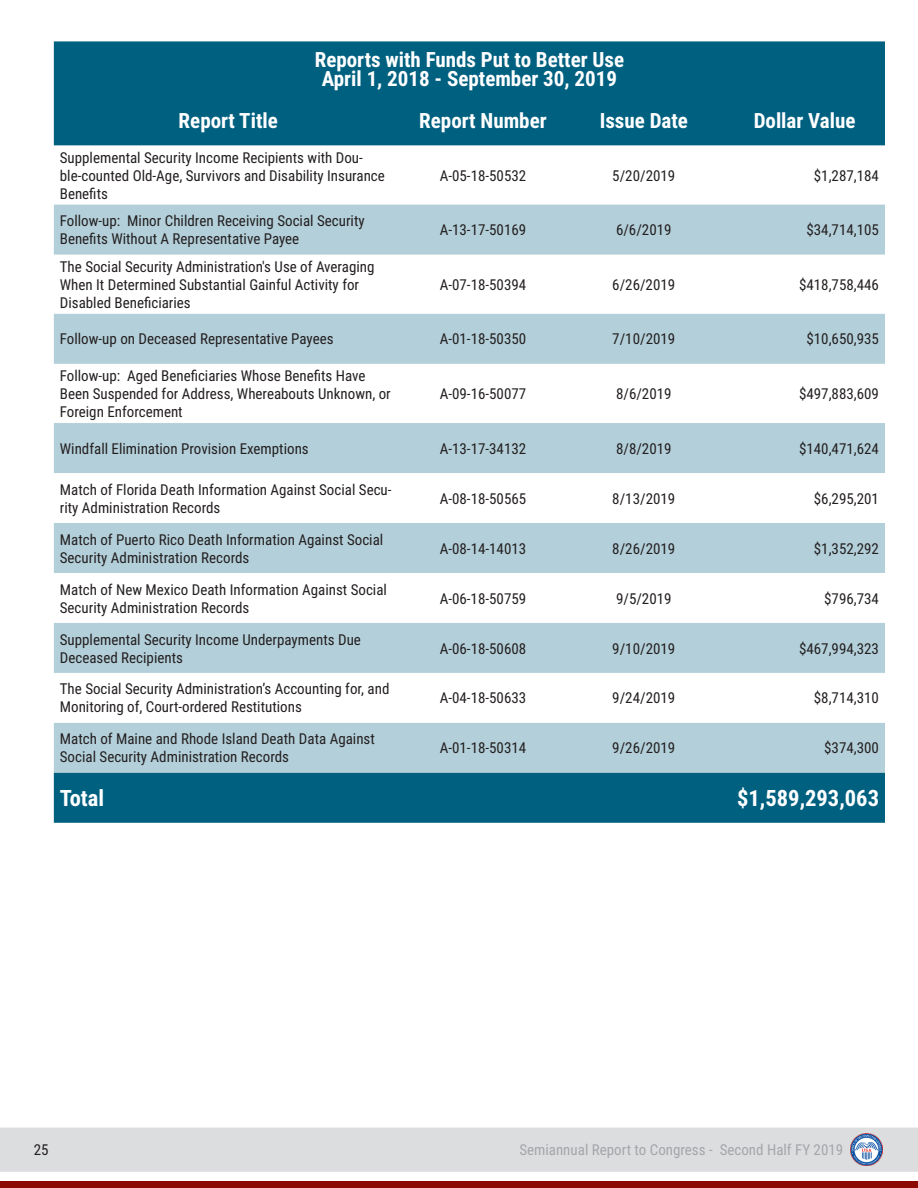
<style>
.page{position:relative;width:918px;height:1188px;background:#fff}
.page>*{position:absolute;margin:0;border:0;box-sizing:border-box;transform-origin:0 0}
.t1{font:700 22.5px "Roboto Condensed";color:#fff}
.t2{font:700 21px "Roboto Condensed";color:#fff}
.t3{font:15px/18px "Roboto Condensed";color:#231f20}
.t4{font:15px "Roboto Condensed";color:#a5a6aa}
</style>
<div class="page">
<div style="left:0;top:1182px;width:918px;height:6px;background:#8b0a02"></div>
<div style="left:0;top:1128px;width:918px;height:44px;background:#dcdddf"></div>
<img style="left:851px;top:1134px;width:31px;height:31px">
<div style="left:54px;top:41px;width:831px;height:104px;background:#006080"></div>
<svg style="left:54px;top:205px;width:831px;height:568px;fill:#b3cfd9"></svg>
<div style="left:54px;top:773px;width:831px;height:50px;background:#006080"></div>
<p class="t2" style="left:315px;top:44px;width:311px">Reports with Funds Put to Better Use</p>
<p class="t2" style="left:322px;top:64px;width:297px">April 1, 2018 - September 30, 2019</p>
<p class="t2" style="left:179px;top:106px;width:101px">Report Title</p>
<p class="t2" style="left:419px;top:106px;width:129px">Report Number</p>
<p class="t2" style="left:600px;top:106px;width:90px">Issue Date</p>
<p class="t2" style="left:754px;top:106px;width:103px">Dollar Value</p>
<p class="t3" style="left:60px;top:148px;width:327px">Supplemental Security Income Recipients with Dou&shy;ble-counted Old-Age, Survivors and Disability Insurance<br>Benefits</p>
<p class="t3" style="left:440px;top:166px;width:88px">A-05-18-50532</p>
<p class="t3" style="left:612px;top:166px;width:64px">5/20/2019</p>
<p class="t3" style="left:814px;top:166px;width:67px">$1,287,184</p>
<p class="t3" style="left:60px;top:211px;width:306px">Follow-up: Minor Children Receiving Social Security<br>Benefits Without A Representative Payee</p>
<p class="t3" style="left:440px;top:220px;width:88px">A-13-17-50169</p>
<p class="t3" style="left:616px;top:220px;width:57px">6/6/2019</p>
<p class="t3" style="left:806px;top:220px;width:74px">$34,714,105</p>
<p class="t3" style="left:60px;top:257px;width:316px">The Social Security Administration's Use of Averaging<br>When It Determined Substantial Gainful Activity for<br>Disabled Beneficiaries</p>
<p class="t3" style="left:440px;top:275px;width:88px">A-07-18-50394</p>
<p class="t3" style="left:612px;top:275px;width:64px">6/26/2019</p>
<p class="t3" style="left:799px;top:275px;width:81px">$418,758,446</p>
<p class="t3" style="left:60px;top:330px;width:275px">Follow-up on Deceased Representative Payees</p>
<p class="t3" style="left:440px;top:330px;width:88px">A-01-18-50350</p>
<p class="t3" style="left:612px;top:330px;width:64px">7/10/2019</p>
<p class="t3" style="left:806px;top:330px;width:74px">$10,650,935</p>
<p class="t3" style="left:60px;top:366px;width:333px">Follow-up: Aged Beneficiaries Whose Benefits Have<br>Been Suspended for Address, Whereabouts Unknown, or<br>Foreign Enforcement</p>
<p class="t3" style="left:440px;top:384px;width:88px">A-09-16-50077</p>
<p class="t3" style="left:616px;top:384px;width:57px">8/6/2019</p>
<p class="t3" style="left:799px;top:384px;width:81px">$497,883,609</p>
<p class="t3" style="left:60px;top:439px;width:250px">Windfall Elimination Provision Exemptions</p>
<p class="t3" style="left:440px;top:439px;width:88px">A-13-17-34132</p>
<p class="t3" style="left:616px;top:439px;width:57px">8/8/2019</p>
<p class="t3" style="left:799px;top:439px;width:81px">$140,471,624</p>
<p class="t3" style="left:60px;top:480px;width:333px">Match of Florida Death Information Against Social Secu&shy;rity Administration Records</p>
<p class="t3" style="left:440px;top:489px;width:88px">A-08-18-50565</p>
<p class="t3" style="left:612px;top:489px;width:64px">8/13/2019</p>
<p class="t3" style="left:814px;top:489px;width:67px">$6,295,201</p>
<p class="t3" style="left:60px;top:530px;width:325px">Match of Puerto Rico Death Information Against Social<br>Security Administration Records</p>
<p class="t3" style="left:440px;top:539px;width:88px">A-08-14-14013</p>
<p class="t3" style="left:612px;top:539px;width:64px">8/26/2019</p>
<p class="t3" style="left:814px;top:539px;width:67px">$1,352,292</p>
<p class="t3" style="left:60px;top:580px;width:329px">Match of New Mexico Death Information Against Social<br>Security Administration Records</p>
<p class="t3" style="left:440px;top:589px;width:88px">A-06-18-50759</p>
<p class="t3" style="left:616px;top:589px;width:57px">9/5/2019</p>
<p class="t3" style="left:824px;top:589px;width:56px">$796,734</p>
<p class="t3" style="left:60px;top:630px;width:303px">Supplemental Security Income Underpayments Due<br>Deceased Recipients</p>
<p class="t3" style="left:440px;top:639px;width:88px">A-06-18-50608</p>
<p class="t3" style="left:612px;top:639px;width:64px">9/10/2019</p>
<p class="t3" style="left:799px;top:639px;width:81px">$467,994,323</p>
<p class="t3" style="left:60px;top:680px;width:331px">The Social Security Administration’s Accounting for, and<br>Monitoring of, Court-ordered Restitutions</p>
<p class="t3" style="left:440px;top:689px;width:88px">A-04-18-50633</p>
<p class="t3" style="left:612px;top:689px;width:64px">9/24/2019</p>
<p class="t3" style="left:814px;top:689px;width:67px">$8,714,310</p>
<p class="t3" style="left:60px;top:730px;width:317px">Match of Maine and Rhode Island Death Data Against<br>Social Security Administration Records</p>
<p class="t3" style="left:440px;top:739px;width:88px">A-01-18-50314</p>
<p class="t3" style="left:612px;top:739px;width:64px">9/26/2019</p>
<p class="t3" style="left:824px;top:739px;width:56px">$374,300</p>
<p class="t1" style="left:60px;top:782px;width:46px">Total</p>
<p class="t1" style="left:737px;top:782px;width:143px">$1,589,293,063</p>
<p class="t3" style="left:34px;top:1140px;width:16px">25</p>
<p class="t4" style="left:519px;top:1139px;width:325px">Semiannual Report to Congress - Second Half FY 2019</p>
</div>
